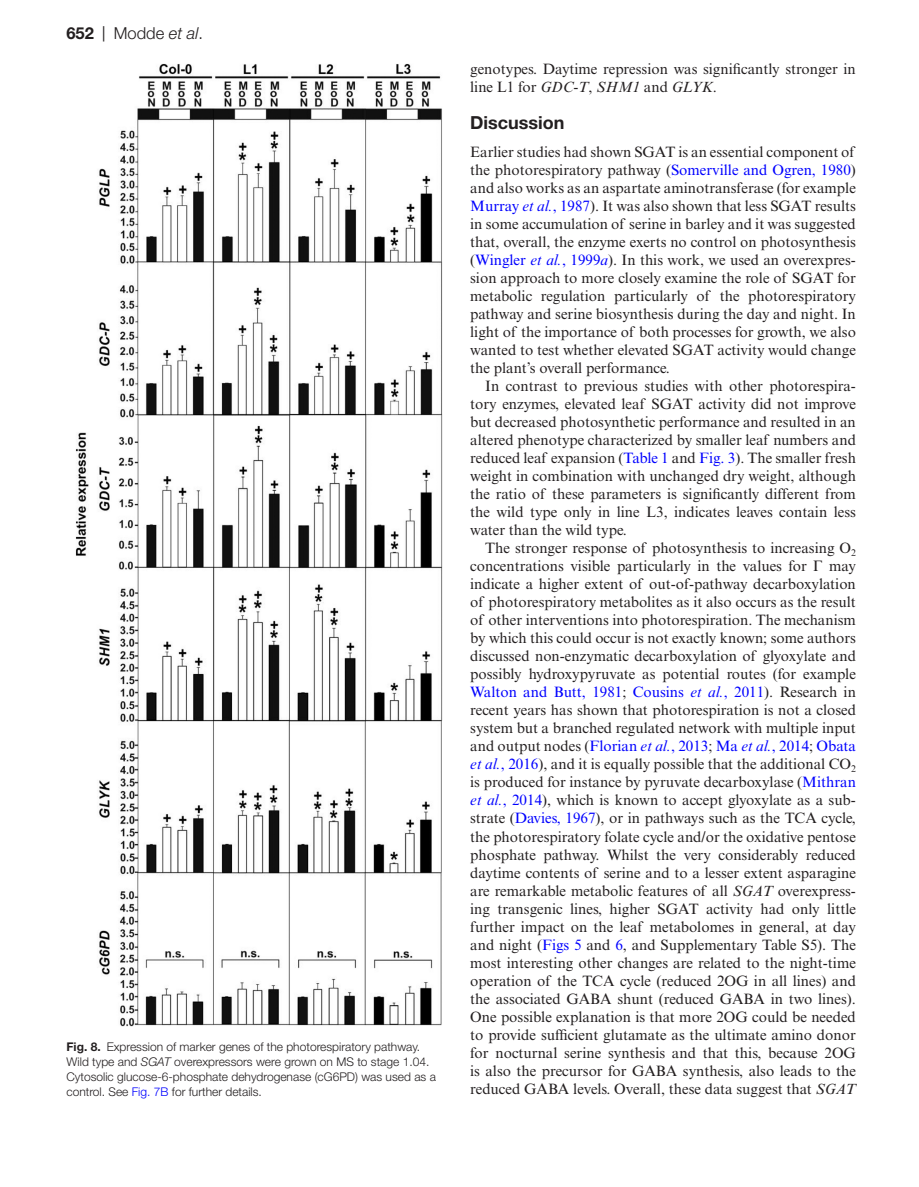
<style>
.page{position:relative;width:919px;height:1187px;background:#fff}
.page>*{position:absolute;margin:0;border:0;box-sizing:border-box;transform-origin:0 0}
.t1{font:700 18px "Helvetica Neue LT Std";color:#231f20}
.t2{font:300 16.5px "Helvetica Neue LT Std";color:#231f20}
.t3{font:15px/18px "Times New Roman MT Std";color:#231f20;text-align:justify}
.t4{font:300 12px/15px "Helvetica Neue LT Std";color:#231f20}
.s1{font-weight:700}
.s2{font-family:"Times New Roman MT Std";font-weight:400}
.s3{font-style:italic}
.s4{color:#00f}
.s5{font-style:italic;color:#00f}
.s6{font-family:"Gandhari Unicode"}
</style>
<div class="page">
<img style="left:76px;top:63px;width:367px;height:963px">
<p class="t2" style="left:66px;top:23px;width:138px"><span class="s1">652</span> <span class="s2">|</span> Modde <span class="s3">et al</span>.</p>
<p class="t4" style="left:66px;top:1038px;width:371px"><span class="s1">Fig. 8.</span> Expression of marker genes of the photorespiratory pathway.<br>Wild type and <span class="s3">SGAT</span> overexpressors were grown on MS to stage 1.04.<br>Cytosolic glucose-6-phosphate dehydrogenase (cG6PD) was used as a control. See <span class="s4">Fig. 7B</span> for further details.</p>
<p class="t3" style="left:470px;top:60px;width:387px">genotypes. Daytime repression was significantly stronger in line L1 for <span class="s3">GDC-T</span>, <span class="s3">SHM1</span> and <span class="s3">GLYK</span>.</p>
<p class="t1" style="left:470px;top:112px;width:96px">Discussion</p>
<p class="t3" style="left:470px;top:143px;width:387px">Earlier studies had shown SGAT is an essential component of the photorespiratory pathway (<span class="s4">Somerville and Ogren, 1980</span>) and also works as an aspartate aminotransferase (for example <span class="s4">Murray</span> <span class="s5">et al.</span><span class="s4">, 1987</span>). It was also shown that less SGAT results in some accumulation of serine in barley and it was suggested that, overall, the enzyme exerts no control on photosynthesis (<span class="s4">Wingler</span> <span class="s5">et al.</span><span class="s4">, 1999</span><span class="s5">a</span>). In this work, we used an overexpres&shy;sion approach to more closely examine the role of SGAT for metabolic regulation particularly of the photorespiratory pathway and serine biosynthesis during the day and night. In light of the importance of both processes for growth, we also wanted to test whether elevated SGAT activity would change the plant’s overall performance.</p>
<p class="t3" style="left:470px;top:377px;width:387px;text-indent:15px">In contrast to previous studies with other photorespira&shy;tory enzymes, elevated leaf SGAT activity did not improve but decreased photosynthetic performance and resulted in an altered phenotype characterized by smaller leaf numbers and reduced leaf expansion (<span class="s4">Table 1</span> and <span class="s4">Fig. 3</span>). The smaller fresh weight in combination with unchanged dry weight, although the ratio of these parameters is significantly different from the wild type only in line L3, indicates leaves contain less water than the wild type.</p>
<p class="t3" style="left:470px;top:539px;width:387px;text-indent:15px">The stronger response of photosynthesis to increasing O<sub>2 </sub>concentrations visible particularly in the values for <span class="s6">Γ</span> may indicate a higher extent of out-of-pathway decarboxylation of photorespiratory metabolites as it also occurs as the result of other interventions into photorespiration. The mechanism by which this could occur is not exactly known; some authors discussed non-enzymatic decarboxylation of glyoxylate and possibly hydroxypyruvate as potential routes (for example <span class="s4">Walton and Butt, 1981</span>; <span class="s4">Cousins</span> <span class="s5">et al.</span><span class="s4">, 2011</span>). Research in recent years has shown that photorespiration is not a closed system but a branched regulated network with multiple input and output nodes (<span class="s4">Florian</span> <span class="s5">et al.</span><span class="s4">, 2013</span>; <span class="s4">Ma</span> <span class="s5">et al.</span><span class="s4">, 2014</span>; <span class="s4">Obata </span><span class="s5">et al.</span><span class="s4">, 2016</span>), and it is equally possible that the additional CO<sub>2 </sub>is produced for instance by pyruvate decarboxylase (<span class="s4">Mithran </span><span class="s5">et al.</span><span class="s4">, 2014</span>), which is known to accept glyoxylate as a sub&shy;strate (<span class="s4">Davies, 1967</span>), or in pathways such as the TCA cycle, the photorespiratory folate cycle and/or the oxidative pentose phosphate pathway. Whilst the very considerably reduced daytime contents of serine and to a lesser extent asparagine are remarkable metabolic features of all <span class="s3">SGAT</span> overexpress&shy;ing transgenic lines, higher SGAT activity had only little further impact on the leaf metabolomes in general, at day and night (<span class="s4">Figs 5</span> and <span class="s4">6</span>, and Supplementary Table S5). The most interesting other changes are related to the night-time operation of the TCA cycle (reduced 2OG in all lines) and the associated GABA shunt (reduced GABA in two lines).<br>One possible explanation is that more 2OG could be needed to provide sufficient glutamate as the ultimate amino donor for nocturnal serine synthesis and that this, because 2OG is also the precursor for GABA synthesis, also leads to the reduced GABA levels. Overall, these data suggest that <span class="s3">SGAT</span></p>
</div>
